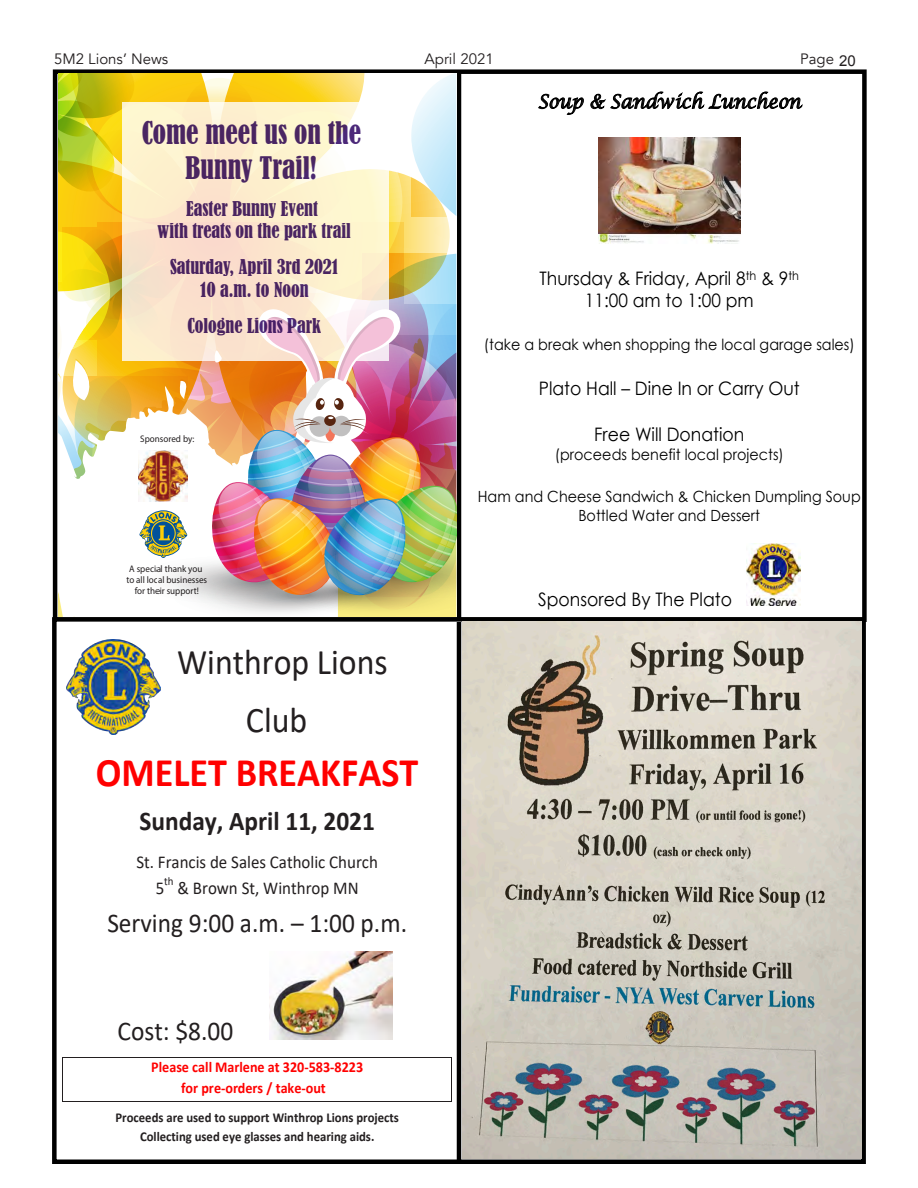
<style>
.page{position:relative;width:918px;height:1188px;background:#fff}
.page>*{position:absolute;margin:0;border:0;box-sizing:border-box;transform-origin:0 0}
.t1{font:700 40.65px "Calibri";color:#f00;scale:.94 1}
.t2{font:36.15px/58.2px "Calibri";color:#231f20;text-align:center;scale:.94 1}
.t3{font:condensed 29.1px/35px "Bernard";color:#4b2879;text-align:center;scale:.95 1}
.t4{font:27.15px "Calibri";color:#231f20;scale:.94 1}
.t5{font:700 27.15px "Calibri";color:#231f20;scale:.94 1}
.t6{font:condensed 19.05px/23px "Bernard";color:#4b2879;text-align:center;scale:.95 1}
.t7{font:italic 18.9px "Lucida Calligraphy";color:#000;scale:.95 1}
.t8{font:18.6px/22.6px "Century Gothic";color:#000;text-align:center;scale:.93 1}
.t9{font:18.15px/25.3px "Calibri";color:#231f20;scale:.94 1}
.t10{font:15.45px/19.2px "Century Gothic";letter-spacing:.005em;color:#000;text-align:center;scale:.93 1}
.t11{font:700 15.15px/21.1px "Calibri";color:#f00;text-align:center;scale:.94 1}
.t12{font:15px "Avenir";color:#231f20}
.t13{font:700 13.5px/19px "Calibri";color:#231f20;text-align:center;scale:.94 1}
.t14{font:11.7px "Calibri";color:#231f20;scale:.94 1}
.t15{font:9.6px/11.4px "Myriad Pro";color:#231f20;text-align:center;scale:.95 1}
.s1{font-family:"Arial"}
</style>
<div class="page">
<div style="left:53px;top:69px;width:814px;height:553px;background:#fff;border:4px solid #000"></div>
<div style="left:52px;top:617px;width:814px;height:547px;background:#fff;border:4px solid #000"></div>
<hr style="left:457px;top:622px;width:4px;height:542px;background:#000">
<hr style="left:457px;top:72px;width:4px;height:547px;background:#000">
<hr style="left:63px;top:1057px;width:389px;height:1px;background:#231f20">
<hr style="left:63px;top:1101px;width:389px;height:1px;background:#231f20">
<img style="left:67px;top:639px;width:93px;height:95px">
<img style="left:270px;top:952px;width:122px;height:88px">
<svg style="left:58px;top:74px;width:391px;height:153px"></svg>
<svg style="left:80px;top:78px;width:267px;height:149px;background:#fbcf2a"></svg>
<svg style="left:411px;top:74px;width:45px;height:142px"></svg>
<svg style="left:58px;top:74px;width:76px;height:139px;background:#c8c113"></svg>
<svg style="left:230px;top:111px;width:172px;height:182px"></svg>
<svg style="left:92px;top:103px;width:110px;height:116px;background:#f4d625"></svg>
<svg style="left:123px;top:102px;width:266px;height:125px;background:#fdf1d3"></svg>
<img style="left:58px;top:227px;width:399px;height:397px">
<img style="left:599px;top:138px;width:141px;height:105px">
<img style="left:746px;top:543px;width:54px;height:62px">
<img style="left:462px;top:622px;width:400px;height:537px">
<p class="t12" style="left:54px;top:50px;width:116px">5M2 Lions’ News</p>
<p class="t12" style="left:425px;top:50px;width:71px">April 2021</p>
<p class="t12" style="left:800px;top:50px;width:57px">Page <span class="s1">20</span></p>
<h3 class="t3" style="left:142px;top:116px;width:233px">Come meet us on the<br>Bunny Trail!</h3>
<p class="t6" style="left:158px;top:197px;width:205px">Easter Bunny Event<br>with treats on the park trail</p>
<p class="t6" style="left:170px;top:255px;width:179px">Saturday, April 3rd 2021<br>10 a.m. to Noon</p>
<p class="t6" style="left:187px;top:314px;width:142px">Cologne Lions Park</p>
<p class="t15" style="left:140px;top:433px;width:59px">Sponsored by:</p>
<p class="t15" style="left:126px;top:562px;width:87px">A special thank you to all local businesses for their support!</p>
<p class="t2" style="left:177px;top:632px;width:226px">Winthrop Lions<br>Club</p>
<p class="t1" style="left:96px;top:743px;width:345px">OMELET BREAKFAST</p>
<p class="t5" style="left:140px;top:802px;width:252px">Sunday, April 11, 2021</p>
<p class="t9" style="left:156px;top:849px;width:238px;text-indent:-19px">St. Francis de Sales Catholic Church<br>5</p>
<p class="t14" style="left:164px;top:873px;width:11px">th</p>
<p class="t9" style="left:178px;top:874px;width:194px">&amp; Brown St, Winthrop MN</p>
<p class="t4" style="left:107px;top:904px;width:320px">Serving 9:00 a.m. – 1:00 p.m.</p>
<p class="t4" style="left:118px;top:1012px;width:125px">Cost: $8.00</p>
<p class="t11" style="left:151px;top:1056px;width:227px">Please call Marlene at 320-583-8223 for pre-orders / take-out</p>
<p class="t13" style="left:115px;top:1108px;width:303px">Proceeds are used to support Winthrop Lions projects<br>Collecting used eye glasses and hearing aids.</p>
<p class="t7" style="left:538px;top:90px;width:279px">Soup &amp; Sandwich Luncheon</p>
<p class="t8" style="left:540px;top:266px;width:281px">Thursday &amp; Friday, April 8<sup>th</sup> &amp; 9<sup>th<br></sup>11:00 am to 1:00 pm</p>
<p class="t10" style="left:484px;top:335px;width:400px">(take a break when shopping the local garage sales)</p>
<p class="t8" style="left:539px;top:376px;width:282px">Plato Hall – Dine In or Carry Out</p>
<p class="t8" style="left:594px;top:422px;width:163px">Free Will Donation</p>
<p class="t10" style="left:555px;top:445px;width:248px">(proceeds benefit local projects)</p>
<p class="t10" style="left:478px;top:486px;width:413px">Ham and Cheese Sandwich &amp; Chicken Dumpling Soup<br>Bottled Water and Dessert</p>
<p class="t8" style="left:538px;top:588px;width:210px">Sponsored By The Plato</p>
</div>
